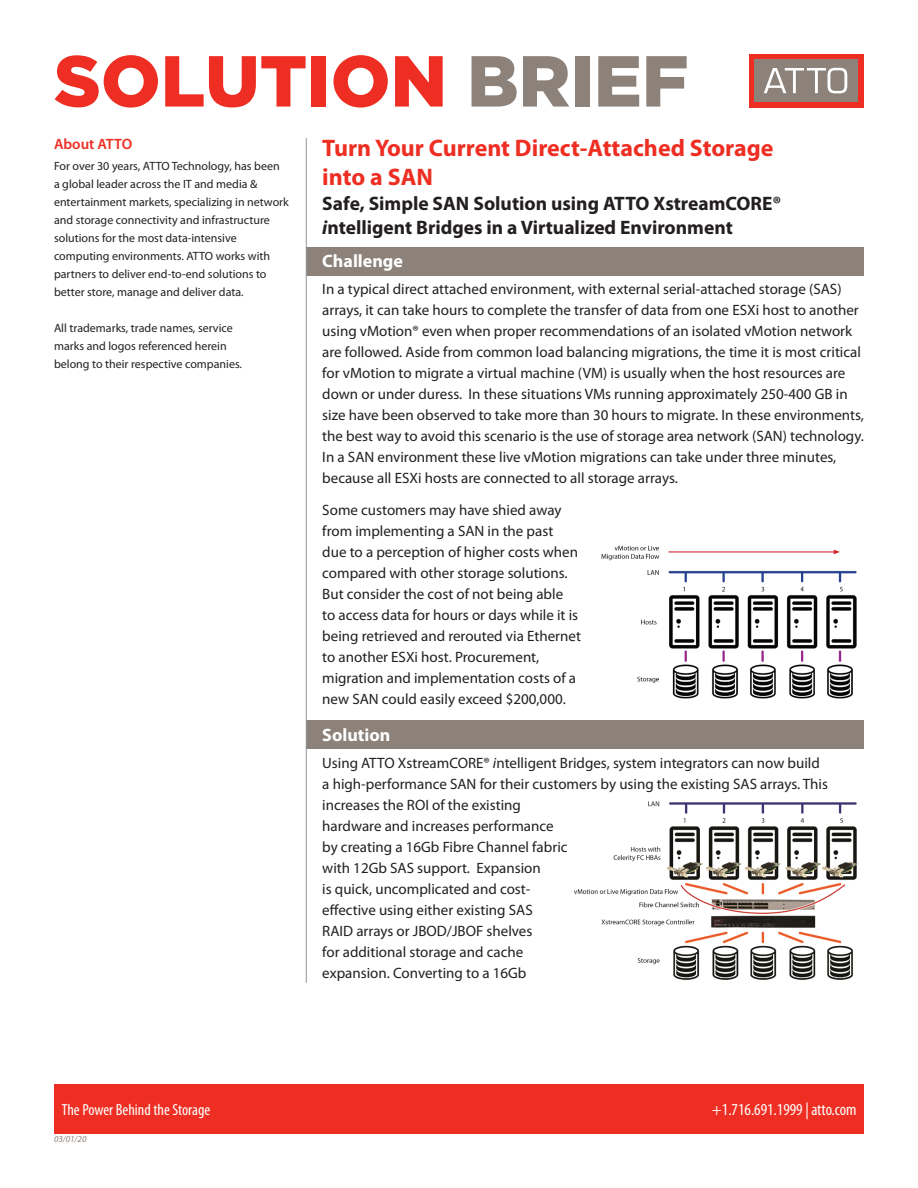
<style>
.page{position:relative;width:918px;height:1188px;background:#fff}
.page>*{position:absolute;margin:0;border:0;box-sizing:border-box;transform-origin:0 0}
.t1{font:900 72px "Gotham";color:#ee2e22}
.t2{font:700 24px/28.8px "Myriad Pro";color:#ee2e22}
.t3{font:700 19.5px/24px "Myriad Pro";color:#231f20}
.t4{font:700 18px "Myriad Pro";color:#fff}
.t5{font:condensed 16.8px "Myriad Pro";color:#fff}
.t6{font:condensed 16.05px "Myriad Pro";color:#fff}
.t7{font:15px/21px "Myriad Pro";color:#231f20}
.t8{font:600 15px "Myriad Pro";color:#ee2e22}
.t9{font:12px/18px "Myriad Pro";color:#231f20}
.t10{font:italic 9px "Myriad Pro";color:#8c827a}
.s1{color:#8c827a}
.s2{font-style:italic}
</style>
<div class="page">
<div style="left:54px;top:1085px;width:810px;height:49px;background:#ee2e22"></div>
<div style="left:306px;top:721px;width:558px;height:28px;background:#8c827a"></div>
<div style="left:306px;top:247px;width:558px;height:29px;background:#8c827a"></div>
<hr style="left:306px;top:138px;width:1px;height:845px;background:#939598">
<div style="left:749px;top:54px;width:115px;height:53px;background:#ee2e22"></div>
<div style="left:754px;top:59px;width:104px;height:43px;background:#8c827a"></div>
<svg style="left:764px;top:68px;width:83px;height:25px"></svg>
<img style="left:574px;top:801px;width:284px;height:179px">
<img style="left:601px;top:545px;width:256px;height:154px">
<div style="left:598px;top:902px;width:40px;height:7px;background:#fff"></div>
<h1 class="t1" style="left:54px;top:39px;width:636px">SOLUTION <span class="s1">BRIEF</span></h1>
<p class="t8" style="left:54px;top:135px;width:80px">About ATTO</p>
<p class="t9" style="left:54px;top:157px;width:236px">For over 30 years, ATTO Technology, has been<br>a global leader across the IT and media &amp; entertainment markets, specializing in network and storage connectivity and infrastructure solutions for the most data-intensive computing environments. ATTO works with partners to deliver end-to-end solutions to better store, manage and deliver data.</p>
<p class="t9" style="left:54px;top:319px;width:190px">All trademarks, trade names, service marks and logos referenced herein belong to their respective companies.</p>
<h2 class="t2" style="left:322px;top:133px;width:453px">Turn Your Current Direct-Attached Storage into a SAN</h2>
<h3 class="t3" style="left:322px;top:191px;width:461px">Safe, Simple SAN Solution using ATTO XstreamCORE® <span class="s2">i</span>ntelligent Bridges in a Virtualized Environment</h3>
<p class="t4" style="left:322px;top:249px;width:82px">Challenge</p>
<p class="t7" style="left:322px;top:278px;width:543px">In a typical direct attached environment, with external serial-attached storage (SAS) arrays, it can take hours to complete the transfer of data from one ESXi host to another using vMotion® even when proper recommendations of an isolated vMotion network are followed. Aside from common load balancing migrations, the time it is most critical for vMotion to migrate a virtual machine (VM) is usually when the host resources are down or under duress. In these situations VMs running approximately 250-400 GB in size have been observed to take more than 30 hours to migrate. In these environments, the best way to avoid this scenario is the use of storage area network (SAN) technology.<br>In a SAN environment these live vMotion migrations can take under three minutes, because all ESXi hosts are connected to all storage arrays.</p>
<p class="t7" style="left:322px;top:499px;width:260px">Some customers may have shied away from implementing a SAN in the past due to a perception of higher costs when compared with other storage solutions.<br>But consider the cost of not being able<br>to access data for hours or days while it is being retrieved and rerouted via Ethernet to another ESXi host. Procurement, migration and implementation costs of a new SAN could easily exceed $200,000.</p>
<p class="t4" style="left:322px;top:723px;width:70px">Solution</p>
<p class="t7" style="left:322px;top:752px;width:507px">Using ATTO XstreamCORE® <span class="s2">i</span>ntelligent Bridges, system integrators can now build a high-performance SAN for their customers by using the existing SAS arrays. This increases the ROI of the existing<br>hardware and increases performance<br>by creating a 16Gb Fibre Channel fabric<br>with 12Gb SAS support. Expansion<br>is quick, uncomplicated and cost-<br>effective using either existing SAS<br>RAID arrays or JBOD/JBOF shelves<br>for additional storage and cache<br>expansion. Converting to a 16Gb</p>
<p class="t6" style="left:62px;top:1100px;width:150px">The Power Behind the Storage</p>
<p class="t5" style="left:712px;top:1099px;width:146px">+1.716.691.1999 | atto.com</p>
<p class="t10" style="left:54px;top:1133px;width:34px">03/01/20</p>
</div>
